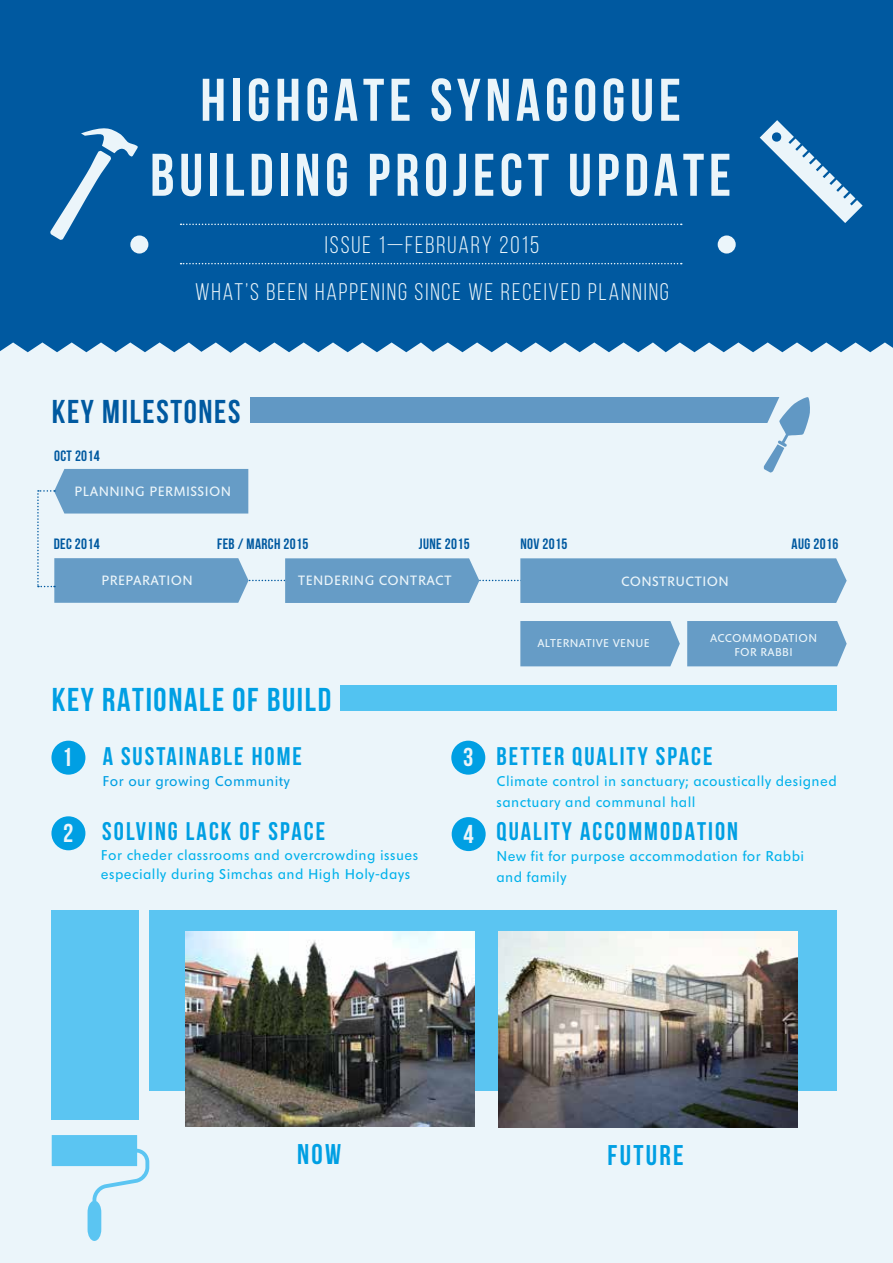
<style>
.page{position:relative;width:893px;height:1263px;background:#fff}
.page>*{position:absolute;margin:0;border:0;box-sizing:border-box;transform-origin:0 0}
.t1{font:700 60px/75px "Bebas Neue";letter-spacing:.08em;color:#ebf5fa;text-align:center}
.t2{font:700 33px "Bebas Neue";letter-spacing:.05em;color:#009fe3}
.t3{font:700 33px "Bebas Neue";letter-spacing:.05em;color:#0059a0}
.t4{font:700 28.5px "Bebas Neue";letter-spacing:.08em;color:#009fe3}
.t5{font:700 25.8px "Bebas Neue";color:#ebf5fa}
.t6{font:700 25.5px "Bebas Neue";letter-spacing:.08em;color:#009fe3}
.t7{font:24px "Bebas Neue";letter-spacing:.08em;color:#ebf5fa}
.t8{font:15px/21px "Superla";letter-spacing:.025em;color:#00b1eb}
.t9{font:700 15px "Bebas Neue";letter-spacing:.025em;color:#0059a0}
.t10{font:15px "Superla";letter-spacing:.025em;color:#009fe3}
.t11{font:14.25px "Superla";letter-spacing:.025em;color:#ebf5fa}
.t12{font:12px/14.4px "Superla";letter-spacing:.025em;color:#ebf5fa;text-align:center}
.s1{font-family:"Superla";font-weight:400;color:#ebf5fa}
</style>
<div class="page">
<div style="left:0;top:0;width:893px;height:429px;background:#0059a0"></div>
<div style="left:0;top:342px;width:893px;height:921px;background:#ebf5fa"></div>
<svg style="left:50px;top:128px;width:88px;height:112px"></svg>
<svg style="left:760px;top:120px;width:103px;height:103px"></svg>
<svg style="left:181px;top:224px;width:501px;height:1px"></svg>
<svg style="left:181px;top:263px;width:501px;height:1px"></svg>
<div style="left:340px;top:685px;width:496px;height:26px;background:#52c3f1"></div>
<div style="left:130px;top:235px;width:18px;height:19px;background:#ebf5fa;border-radius:50%"></div>
<div style="left:718px;top:235px;width:18px;height:19px;background:#ebf5fa;border-radius:50%"></div>
<div style="left:51px;top:910px;width:88px;height:210px;background:#5bc5f2"></div>
<div style="left:149px;top:910px;width:688px;height:180px;background:#5bc5f2"></div>
<svg style="left:52px;top:1135px;width:97px;height:106px;background:#bae4f7"></svg>
<div style="left:51px;top:741px;width:34px;height:34px;background:#009fe3;border-radius:50%"></div>
<div style="left:451px;top:741px;width:34px;height:34px;background:#009fe3;border-radius:50%"></div>
<div style="left:51px;top:816px;width:34px;height:34px;background:#009fe3;border-radius:50%"></div>
<div style="left:452px;top:817px;width:34px;height:34px;background:#009fe3;border-radius:50%"></div>
<img style="left:185px;top:932px;width:290px;height:194px">
<img style="left:498px;top:931px;width:299px;height:196px">
<div style="left:520px;top:621px;width:160px;height:45px;background:#669cc6"></div>
<div style="left:687px;top:621px;width:160px;height:45px;background:#669cc6"></div>
<svg style="left:37px;top:381px;width:810px;height:222px;background:#c2d9ea"></svg>
<h1 class="t1" style="left:150px;top:62px;width:582px">HIGHGATE SYNAGOGUE<br>BUILDING PROJECT UPDATE</h1>
<h3 class="t7" style="left:325px;top:232px;width:216px">ISSUE 1—FEBRUARY 2015</h3>
<h3 class="t7" style="left:195px;top:279px;width:475px">WHAT’S BEEN HAPPENING SINCE WE RECEIVED PLANNING</h3>
<h2 class="t3" style="left:52px;top:393px;width:190px">KEY MILESTONES</h2>
<p class="t9" style="left:54px;top:447px;width:59px">OCT 2014<span class="s1">N</span></p>
<p class="t11" style="left:74px;top:484px;width:158px">PLANNING PERMISSION</p>
<p class="t9" style="left:54px;top:535px;width:59px">DEC 2014<span class="s1">N</span></p>
<p class="t9" style="left:419px;top:535px;width:64px">JUNE 2015<span class="s1">N</span></p>
<p class="t9" style="left:520px;top:535px;width:60px">NOV 2015<span class="s1">N</span></p>
<p class="t9" style="left:792px;top:535px;width:59px">AUG 2016<span class="s1">N</span></p>
<p class="t11" style="left:101px;top:574px;width:93px">PREPARATION</p>
<p class="t11" style="left:298px;top:574px;width:155px">TENDERING CONTRACT</p>
<p class="t11" style="left:621px;top:574px;width:109px">CONSTRUCTION</p>
<p class="t9" style="left:217px;top:535px;width:104px">FEB / MARCH 2015<span class="s1">N</span></p>
<h2 class="t2" style="left:52px;top:681px;width:281px">KEY RATIONALE OF BUILD</h2>
<h3 class="t6" style="left:103px;top:742px;width:201px">A SUSTAINABLE HOME</h3>
<p class="t10" style="left:103px;top:774px;width:189px">For our growing Community</p>
<h3 class="t6" style="left:102px;top:817px;width:224px">SOLVING LACK OF SPACE</h3>
<p class="t8" style="left:101px;top:846px;width:319px;line-height:19.5px">For cheder classrooms and overcrowding issues especially during Simchas and High Holy-days</p>
<h3 class="t5" style="left:62px;top:743px;width:12px">1</h3>
<h3 class="t5" style="left:463px;top:743px;width:12px">3</h3>
<h3 class="t5" style="left:63px;top:819px;width:12px">2</h3>
<h3 class="t5" style="left:463px;top:820px;width:12px">4</h3>
<p class="t12" style="left:537px;top:636px;width:114px">ALTERNATIVE VENUE</p>
<p class="t12" style="left:710px;top:631px;width:108px">ACCOMMODATION<br>FOR RABBI</p>
<h3 class="t6" style="left:496px;top:742px;width:218px">BETTER QUALITY SPACE</h3>
<p class="t8" style="left:496px;top:771px;width:342px">Climate control in sanctuary; acoustically designed sanctuary and communal hall</p>
<h3 class="t6" style="left:496px;top:817px;width:243px">QUALITY ACCOMMODATION</h3>
<p class="t8" style="left:496px;top:846px;width:309px">New fit for purpose accommodation for Rabbi and family</p>
<h3 class="t4" style="left:297px;top:1139px;width:46px">NOW</h3>
<h3 class="t4" style="left:608px;top:1140px;width:77px">FUTURE</h3>
</div>
